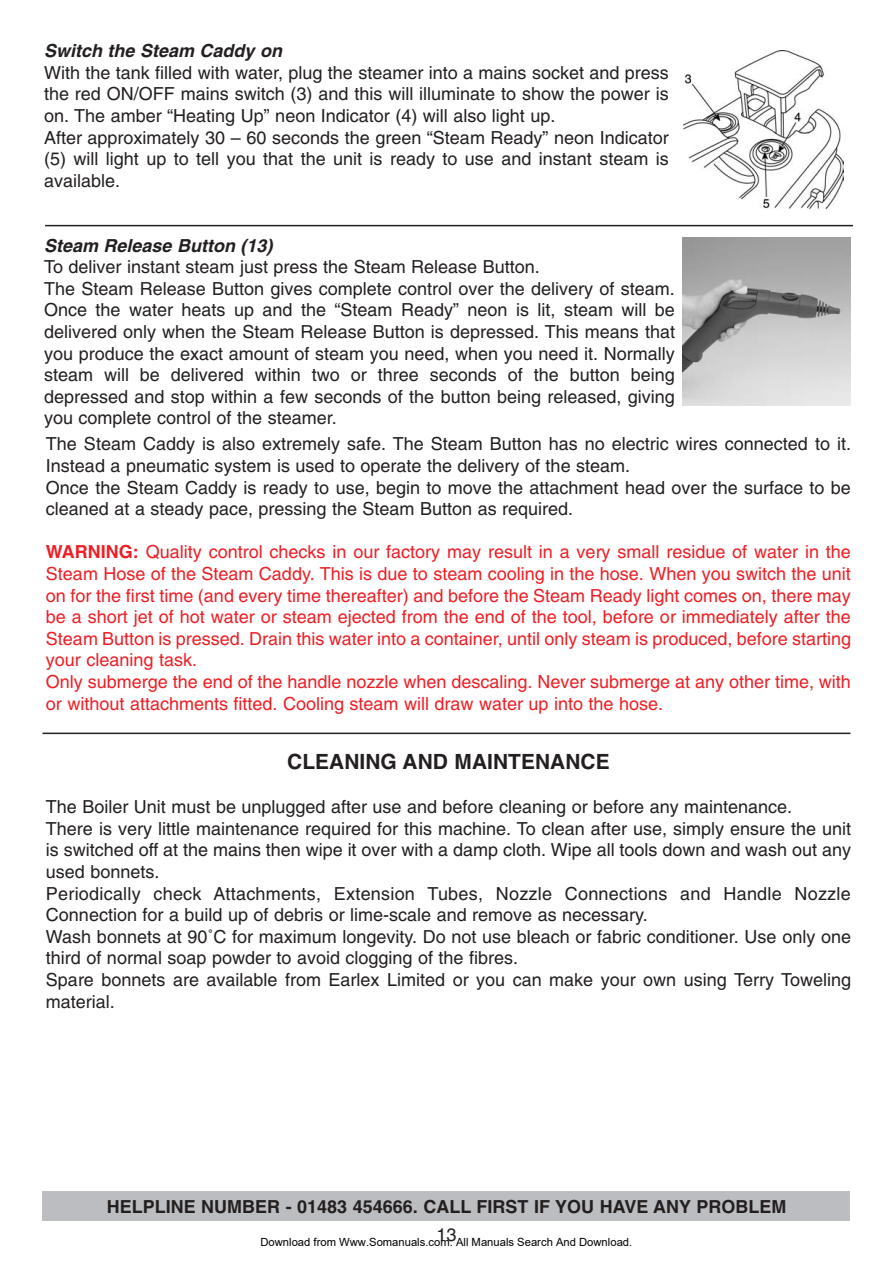
<style>
.page{position:relative;width:893px;height:1263px;background:#fff}
.page>*{position:absolute;margin:0;border:0;box-sizing:border-box;transform-origin:0 0}
.t1{font:700 21px "Helvetica";color:#231f20}
.t2{font:18px/21.6px "Helvetica";color:#231f20}
.t3{font:18px/21.6px "Helvetica";color:#ee1e24}
.t4{font:700 18px "Helvetica";color:#231f20}
.t5{font:italic 700 18px "Helvetica";color:#231f20}
.t6{font:11.25px "Arial";color:#000}
.s1{font-weight:700}
</style>
<div class="page">
<div style="left:43px;top:1191px;width:807px;height:29px;background:#bcbdc0"></div>
<img style="left:684px;top:50px;width:159px;height:159px">
<img style="left:682px;top:238px;width:168px;height:168px">
<hr style="left:45px;top:225px;width:808px;height:1px;background:#231f20">
<hr style="left:43px;top:733px;width:807px;height:1px;background:#231f20">
<p class="t5" style="left:44px;top:44px;width:240px">Switch the Steam Caddy on</p>
<p class="t2" style="left:44px;top:63px;width:626px">With the tank filled with water, plug the steamer into a mains socket and press the red ON/OFF mains switch (3) and this will illuminate to show the power is on. The amber “Heating Up” neon Indicator (4) will also light up.<br>After approximately 30 – 60 seconds the green “Steam Ready” neon Indicator (5) will light up to tell you that the unit is ready to use and instant steam is available.</p>
<p class="t5" style="left:44px;top:238px;width:230px">Steam Release Button (13)</p>
<p class="t2" style="left:44px;top:258px;width:633px">To deliver instant steam just press the Steam Release Button.<br>The Steam Release Button gives complete control over the delivery of steam.<br>Once the water heats up and the “Steam Ready” neon is lit, steam will be delivered only when the Steam Release Button is depressed. This means that you produce the exact amount of steam you need, when you need it. Normally steam will be delivered within two or three seconds of the button being depressed and stop within a few seconds of the button being released, giving you complete control of the steamer.</p>
<p class="t2" style="left:46px;top:435px;width:806px">The Steam Caddy is also extremely safe. The Steam Button has no electric wires connected to it.<br>Instead a pneumatic system is used to operate the delivery of the steam.<br>Once the Steam Caddy is ready to use, begin to move the attachment head over the surface to be cleaned at a steady pace, pressing the Steam Button as required.</p>
<p class="t3" style="left:46px;top:543px;width:807px"><span class="s1">WARNING:</span> Quality control checks in our factory may result in a very small residue of water in the Steam Hose of the Steam Caddy. This is due to steam cooling in the hose. When you switch the unit on for the first time (and every time thereafter) and before the Steam Ready light comes on, there may be a short jet of hot water or steam ejected from the end of the tool, before or immediately after the Steam Button is pressed. Drain this water into a container, until only steam is produced, before starting your cleaning task.<br>Only submerge the end of the handle nozzle when descaling. Never submerge at any other time, with or without attachments fitted. Cooling steam will draw water up into the hose.</p>
<p class="t1" style="left:287px;top:753px;width:324px">CLEANING AND MAINTENANCE</p>
<p class="t2" style="left:46px;top:798px;width:807px">The Boiler Unit must be unplugged after use and before cleaning or before any maintenance.<br>There is very little maintenance required for this machine. To clean after use, simply ensure the unit is switched off at the mains then wipe it over with a damp cloth. Wipe all tools down and wash out any used bonnets.<br>Periodically check Attachments, Extension Tubes, Nozzle Connections and Handle Nozzle Connection for a build up of debris or lime-scale and remove as necessary.<br>Wash bonnets at 90˚C for maximum longevity. Do not use bleach or fabric conditioner. Use only one third of normal soap powder to avoid clogging of the fibres.<br>Spare bonnets are available from Earlex Limited or you can make your own using Terry Toweling material.</p>
<p class="t4" style="left:107px;top:1200px;width:681px">HELPLINE NUMBER - 01483 454666. CALL FIRST IF YOU HAVE ANY PROBLEM</p>
<p class="t2" style="left:436px;top:1225px;width:22px">13</p>
<p class="t6" style="left:260px;top:1235px;width:373px">Download from Www.Somanuals.com. All Manuals Search And Download.</p>
</div>
